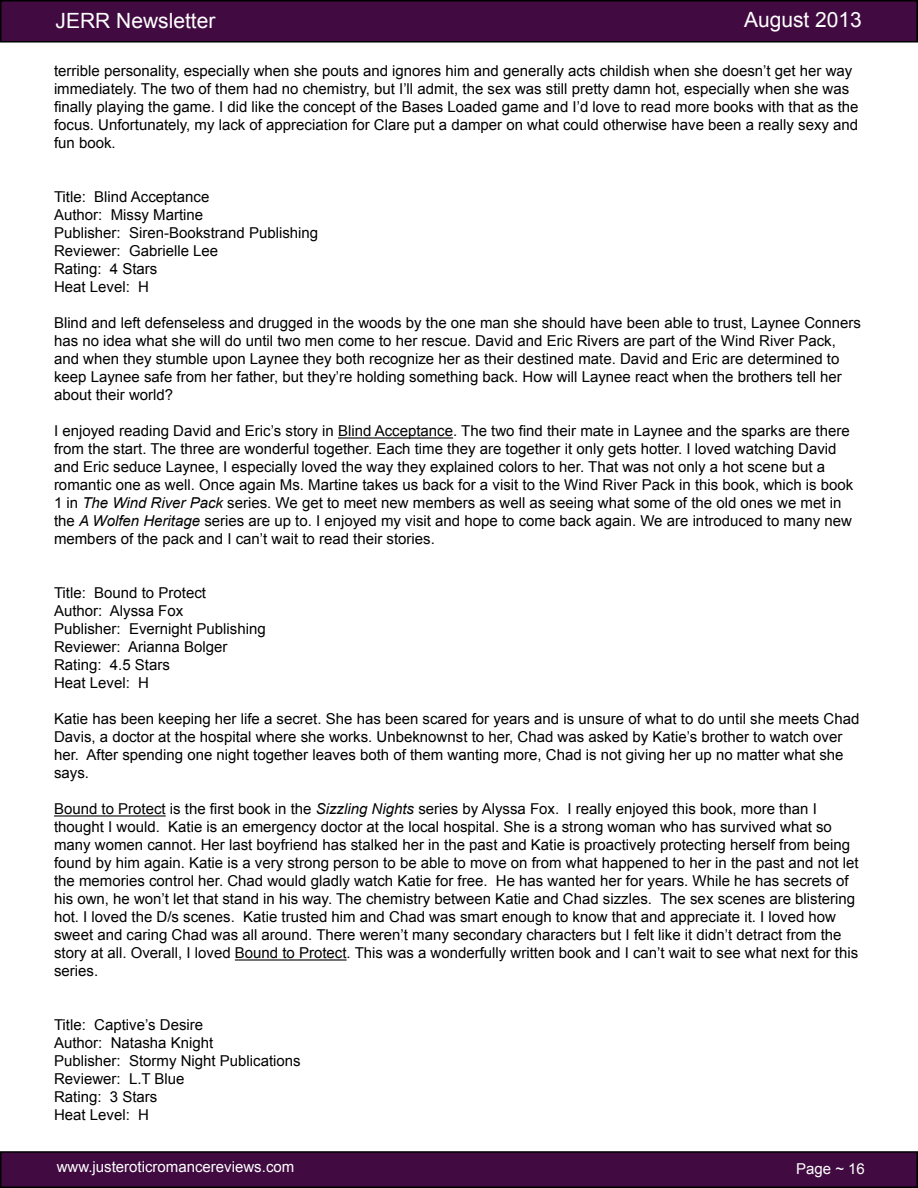
<style>
.page{position:relative;width:918px;height:1188px;background:#fff}
.page>*{position:absolute;margin:0;border:0;box-sizing:border-box;transform-origin:0 0}
.t1{font:21px "Arial";color:#fff}
.t2{font:15px/18px "Arial";color:#000}
.t3{font:15px "Arial";color:#fff}
.s1{font-style:italic}
</style>
<div class="page">
<div style="left:1px;top:1px;width:916px;height:41px;background:#410b41"></div>
<div style="left:0;top:0;width:918px;height:43px;border:2px solid #000"></div>
<div style="left:1px;top:1152px;width:916px;height:35px;background:#410b41"></div>
<div style="left:0;top:1151px;width:918px;height:37px;border:2px solid #000"></div>
<hr style="left:338px;top:437px;width:115px;height:2px;background:#000">
<hr style="left:54px;top:815px;width:112px;height:2px;background:#000">
<hr style="left:235px;top:959px;width:112px;height:2px;background:#000">
<h1 class="t1" style="left:744px;top:6px;width:119px">August 2013</h1>
<h1 class="t1" style="left:56px;top:7px;width:161px">JERR Newsletter</h1>
<p class="t2" style="left:54px;top:62px;width:806px">terrible personality, especially when she pouts and ignores him and generally acts childish when she doesn’t get her way immediately. The two of them had no chemistry, but I’ll admit, the sex was still pretty damn hot, especially when she was finally playing the game. I did like the concept of the Bases Loaded game and I’d love to read more books with that as the focus. Unfortunately, my lack of appreciation for Clare put a damper on what could otherwise have been a really sexy and fun book.</p>
<p class="t2" style="left:54px;top:188px;width:266px">Title: Blind Acceptance<br>Author: Missy Martine<br>Publisher: Siren-Bookstrand Publishing<br>Reviewer: Gabrielle Lee<br>Rating: 4 Stars<br>Heat Level: H</p>
<p class="t2" style="left:54px;top:314px;width:809px">Blind and left defenseless and drugged in the woods by the one man she should have been able to trust, Laynee Conners has no idea what she will do until two men come to her rescue. David and Eric Rivers are part of the Wind River Pack, and when they stumble upon Laynee they both recognize her as their destined mate. David and Eric are determined to keep Laynee safe from her father, but they’re holding something back. How will Laynee react when the brothers tell her about their world?</p>
<p class="t2" style="left:54px;top:422px;width:801px">I enjoyed reading David and Eric’s story in Blind Acceptance. The two find their mate in Laynee and the sparks are there from the start. The three are wonderful together. Each time they are together it only gets hotter. I loved watching David and Eric seduce Laynee, I especially loved the way they explained colors to her. That was not only a hot scene but a romantic one as well. Once again Ms. Martine takes us back for a visit to the Wind River Pack in this book, which is book 1 in <span class="s1">The Wind River Pack</span> series. We get to meet new members as well as seeing what some of the old ones we met in the <span class="s1">A Wolfen Heritage</span> series are up to. I enjoyed my visit and hope to come back again. We are introduced to many new members of the pack and I can’t wait to read their stories.</p>
<p class="t2" style="left:54px;top:584px;width:213px">Title: Bound to Protect<br>Author: Alyssa Fox<br>Publisher: Evernight Publishing<br>Reviewer: Arianna Bolger<br>Rating: 4.5 Stars<br>Heat Level: H</p>
<p class="t2" style="left:54px;top:710px;width:807px">Katie has been keeping her life a secret. She has been scared for years and is unsure of what to do until she meets Chad Davis, a doctor at the hospital where she works. Unbeknownst to her, Chad was asked by Katie’s brother to watch over her. After spending one night together leaves both of them wanting more, Chad is not giving her up no matter what she says.</p>
<p class="t2" style="left:54px;top:800px;width:806px">Bound to Protect is the first book in the <span class="s1">Sizzling Nights</span> series by Alyssa Fox. I really enjoyed this book, more than I thought I would. Katie is an emergency doctor at the local hospital. She is a strong woman who has survived what so many women cannot. Her last boyfriend has stalked her in the past and Katie is proactively protecting herself from being found by him again. Katie is a very strong person to be able to move on from what happened to her in the past and not let the memories control her. Chad would gladly watch Katie for free. He has wanted her for years. While he has secrets of his own, he won’t let that stand in his way. The chemistry between Katie and Chad sizzles. The sex scenes are blistering hot. I loved the D/s scenes. Katie trusted him and Chad was smart enough to know that and appreciate it. I loved how sweet and caring Chad was all around. There weren’t many secondary characters but I felt like it didn’t detract from the story at all. Overall, I loved Bound to Protect. This was a wonderfully written book and I can’t wait to see what next for this series.</p>
<p class="t2" style="left:54px;top:1016px;width:248px">Title: Captive’s Desire<br>Author: Natasha Knight<br>Publisher: Stormy Night Publications<br>Reviewer: L.T Blue<br>Rating: 3 Stars<br>Heat Level: H</p>
<p class="t3" style="left:57px;top:1157px;width:239px">www.justeroticromancereviews.com</p>
<p class="t3" style="left:796px;top:1159px;width:70px">Page ~ 16</p>
</div>
